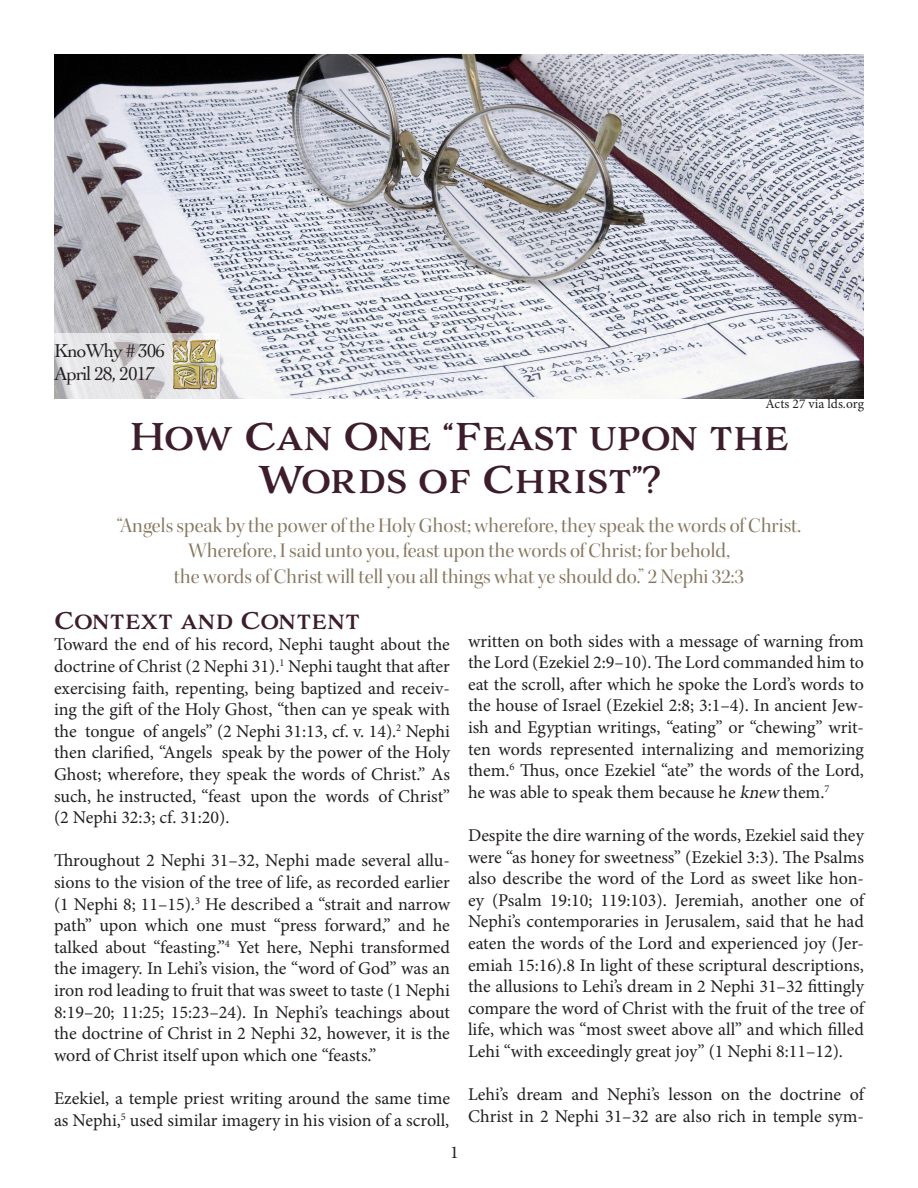
<style>
.page{position:relative;width:918px;height:1188px;background:#fff}
.page>*{position:absolute;margin:0;border:0;box-sizing:border-box;transform-origin:0 0}
.t1{font:36px/43.2px "Adorn S Serif";letter-spacing:-.02em;color:#3d1d2c;text-align:center}
.t2{font:22.5px "Adorn S Serif";color:#3d1d2c}
.t3{font:21px "Kepler Std Disp";color:#877861}
.t4{font:19.5px "Cochin";letter-spacing:-.05em;color:#231f20}
.t5{font:18px/21.6px "Minion Pro";color:#231f20;text-align:justify}
.t6{font:13.5px "Minion Pro";color:#231f20}
.s1{font-style:italic}
</style>
<div class="page">
<img style="left:54px;top:54px;width:810px;height:344px">
<svg style="left:54px;top:333px;width:166px;height:65px;background:#dfdee0"></svg>
<img style="left:171px;top:338px;width:49px;height:53px">
<p class="t4" style="left:54px;top:337px;width:113px">KnoWhy # 306</p>
<p class="t4" style="left:54px;top:361px;width:103px">April 28, 2017</p>
<p class="t6" style="left:766px;top:395px;width:100px">Acts 27 via lds.org</p>
<p class="t1" style="left:128px;top:415px;width:663px">How Can One “Feast upon the<br>Words of Christ”?</p>
<p class="t3" style="left:117px;top:514px;width:686px">“Angels speak by the power of the Holy Ghost; wherefore, they speak the words of Christ.</p>
<p class="t3" style="left:188px;top:539px;width:543px">Wherefore, I said unto you, feast upon the words of Christ; for behold,</p>
<p class="t3" style="left:174px;top:564px;width:572px">the words of Christ will tell you all things what ye should do.” 2 Nephi 32:3</p>
<p class="t2" style="left:54px;top:606px;width:308px">Context and Content</p>
<p class="t5" style="left:54px;top:634px;width:398px">Toward the end of his record, Nephi taught about the doctrine of Christ (2 Nephi 31).<sup>1</sup> Nephi taught that after exercising faith, repenting, being baptized and receiv&shy;ing the gift of the Holy Ghost, “then can ye speak with the tongue of angels” (2 Nephi 31:13, cf. v. 14).<sup>2</sup> Nephi then clarified, “Angels speak by the power of the Holy Ghost; wherefore, they speak the words of Christ.” As such, he instructed, “feast upon the words of Christ” (2 Nephi 32:3; cf. 31:20).</p>
<p class="t5" style="left:54px;top:850px;width:398px">Throughout 2 Nephi 31–32, Nephi made several allu&shy;sions to the vision of the tree of life, as recorded earlier (1 Nephi 8; 11–15).<sup>3</sup> He described a “strait and narrow path” upon which one must “press forward,” and he talked about “feasting.”<sup>4</sup> Yet here, Nephi transformed the imagery. In Lehi’s vision, the “word of God” was an iron rod leading to fruit that was sweet to taste (1 Nephi 8:19–20; 11:25; 15:23–24). In Nephi’s teachings about the doctrine of Christ in 2 Nephi 32, however, it is the word of Christ itself upon which one “feasts.”</p>
<p class="t5" style="left:54px;top:1088px;width:398px">Ezekiel, a temple priest writing around the same time as Nephi,<sup>5</sup> used similar imagery in his vision of a scroll,</p>
<p class="t5" style="left:468px;top:630px;width:398px">written on both sides with a message of warning from the Lord (Ezekiel 2:9–10). The Lord commanded him to eat the scroll, after which he spoke the Lord’s words to the house of Israel (Ezekiel 2:8; 3:1–4). In ancient Jew&shy;ish and Egyptian writings, “eating” or “chewing” writ&shy;ten words represented internalizing and memorizing them.<sup>6</sup> Thus, once Ezekiel “ate” the words of the Lord, he was able to speak them because he <span class="s1">knew</span> them.<sup>7</sup></p>
<p class="t5" style="left:468px;top:825px;width:398px">Despite the dire warning of the words, Ezekiel said they were “as honey for sweetness” (Ezekiel 3:3). The Psalms also describe the word of the Lord as sweet like hon&shy;ey (Psalm 19:10; 119:103). Jeremiah, another one of Nephi’s contemporaries in Jerusalem, said that he had eaten the words of the Lord and experienced joy (Jer&shy;emiah 15:16).8 In light of these scriptural descriptions, the allusions to Lehi’s dream in 2 Nephi 31–32 fittingly compare the word of Christ with the fruit of the tree of life, which was “most sweet above all” and which filled Lehi “with exceedingly great joy” (1 Nephi 8:11–12).</p>
<p class="t5" style="left:468px;top:1084px;width:398px">Lehi’s dream and Nephi’s lesson on the doctrine of<br>Christ in 2 Nephi 31–32 are also rich in temple sym-</p>
<p class="t5" style="left:450px;top:1141px;width:10px">1</p>
</div>
